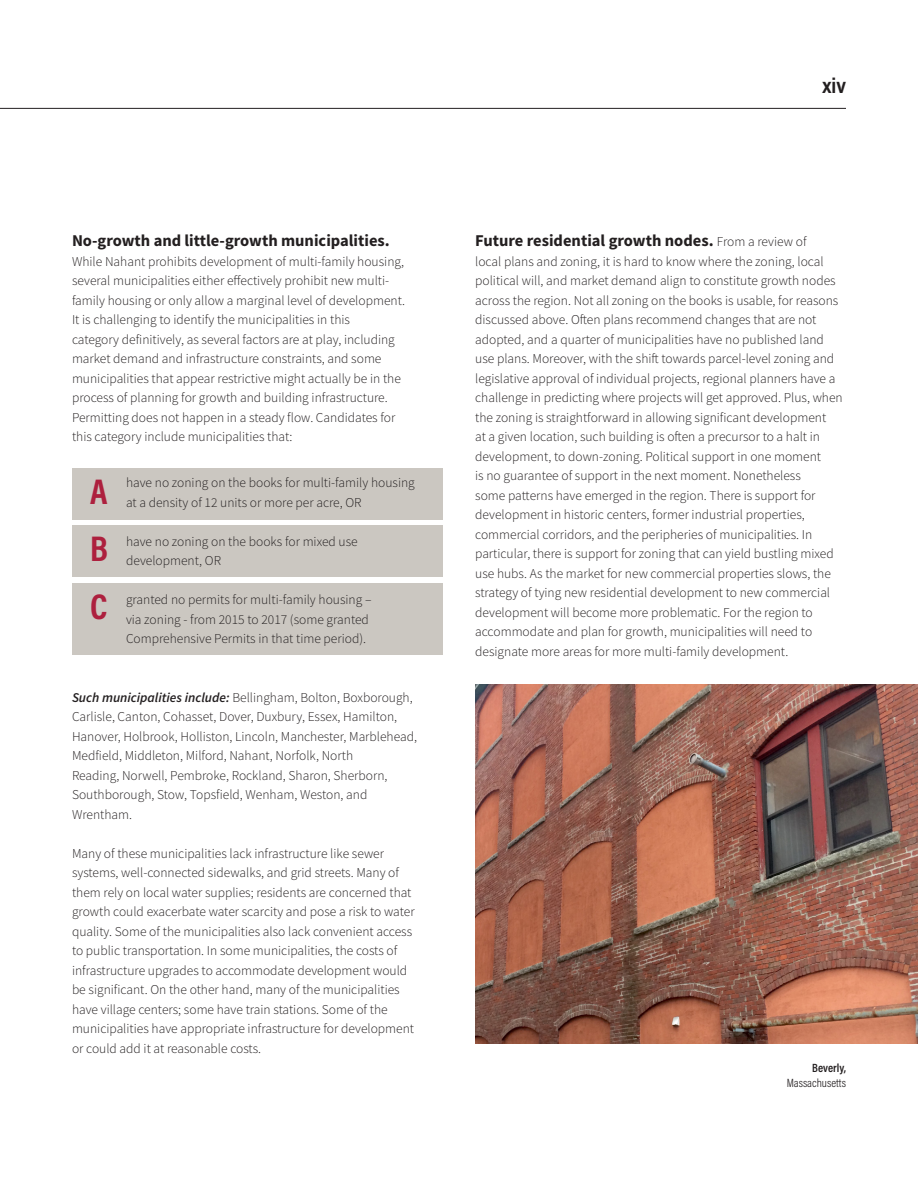
<style>
.page{position:relative;width:918px;height:1188px;background:#fff}
.page>*{position:absolute;margin:0;border:0;box-sizing:border-box;transform-origin:0 0}
.Chapter_Headings{font:700 36px "Acumin Pro Cond";color:#ad203e}
.t1{font:700 21px "Archivo Narrow";color:#231f20}
.Body{font:700 16.5px "Source Sans Pro";color:#231f20}
.Body-2{font:300 13.5px/19.5px "Source Sans Pro";color:#231f20}
.t2{font:300 12px "Acumin Pro Cond";color:#231f20}
.t3{font:600 12px "Acumin Pro Cond";color:#231f20}
.s1{font-weight:600;font-style:italic}
.s2{font-weight:300;font-size:13.5px}
</style>
<div class="page">
<hr style="left:0;top:108px;width:846px;height:1px;background:#231f20">
<div style="left:72px;top:468px;width:371px;height:52px;background:#cbc7c1"></div>
<div style="left:72px;top:525px;width:371px;height:51px;background:#cbc7c1"></div>
<div style="left:72px;top:583px;width:371px;height:72px;background:#cbc7c1"></div>
<img style="left:475px;top:684px;width:443px;height:360px">
<p class="Body" style="left:72px;top:230px;width:319px">No-growth and little-growth municipalities.</p>
<p class="Body-2" style="left:72px;top:252px;width:335px">While Nahant prohibits development of multi-family housing, several municipalities either effectively prohibit new multi&shy;family housing or only allow a marginal level of development.<br>It is challenging to identify the municipalities in this<br>category definitively, as several factors are at play, including market demand and infrastructure constraints, and some municipalities that appear restrictive might actually be in the process of planning for growth and building infrastructure.<br>Permitting does not happen in a steady flow. Candidates for this category include municipalities that:</p>
<p class="Chapter_Headings" style="left:90px;top:468px;width:19px">A</p>
<p class="Chapter_Headings" style="left:90px;top:524px;width:19px">B</p>
<p class="Chapter_Headings" style="left:90px;top:583px;width:19px">C</p>
<p class="Body-2" style="left:126px;top:473px;width:290px">have no zoning on the books for multi-family housing at a density of 12 units or more per acre, OR</p>
<p class="Body-2" style="left:126px;top:532px;width:233px">have no zoning on the books for mixed use development, OR</p>
<p class="Body-2" style="left:126px;top:590px;width:247px">granted no permits for multi-family housing – via zoning - from 2015 to 2017 (some granted<br>Comprehensive Permits in that time period).</p>
<p class="Body-2" style="left:72px;top:688px;width:346px"><span class="s1">Such municipalities include:</span> Bellingham, Bolton, Boxborough, Carlisle, Canton, Cohasset, Dover, Duxbury, Essex, Hamilton, Hanover, Holbrook, Holliston, Lincoln, Manchester, Marblehead, Medfield, Middleton, Milford, Nahant, Norfolk, North<br>Reading, Norwell, Pembroke, Rockland, Sharon, Sherborn, Southborough, Stow, Topsfield, Wenham, Weston, and Wrentham.</p>
<p class="Body-2" style="left:72px;top:844px;width:344px">Many of these municipalities lack infrastructure like sewer systems, well-connected sidewalks, and grid streets. Many of them rely on local water supplies; residents are concerned that growth could exacerbate water scarcity and pose a risk to water quality. Some of the municipalities also lack convenient access to public transportation. In some municipalities, the costs of infrastructure upgrades to accommodate development would be significant. On the other hand, many of the municipalities have village centers; some have train stations. Some of the municipalities have appropriate infrastructure for development or could add it at reasonable costs.</p>
<h2 class="t1" style="left:822px;top:73px;width:25px">xiv</h2>
<p class="Body" style="left:475px;top:230px;width:333px">Future residential growth nodes. <span class="s2">From a review of</span></p>
<p class="Body-2" style="left:475px;top:252px;width:369px">local plans and zoning, it is hard to know where the zoning, local political will, and market demand align to constitute growth nodes across the region. Not all zoning on the books is usable, for reasons discussed above. Often plans recommend changes that are not adopted, and a quarter of municipalities have no published land use plans. Moreover, with the shift towards parcel-level zoning and legislative approval of individual projects, regional planners have a challenge in predicting where projects will get approved. Plus, when the zoning is straightforward in allowing significant development<br>at a given location, such building is often a precursor to a halt in development, to down-zoning. Political support in one moment<br>is no guarantee of support in the next moment. Nonetheless<br>some patterns have emerged in the region. There is support for development in historic centers, former industrial properties, commercial corridors, and the peripheries of municipalities. In particular, there is support for zoning that can yield bustling mixed use hubs. As the market for new commercial properties slows, the strategy of tying new residential development to new commercial development will become more problematic. For the region to accommodate and plan for growth, municipalities will need to designate more areas for more multi-family development.</p>
<p class="t3" style="left:812px;top:1060px;width:35px">Beverly,</p>
<p class="t2" style="left:787px;top:1075px;width:61px">Massachusetts</p>
</div>
